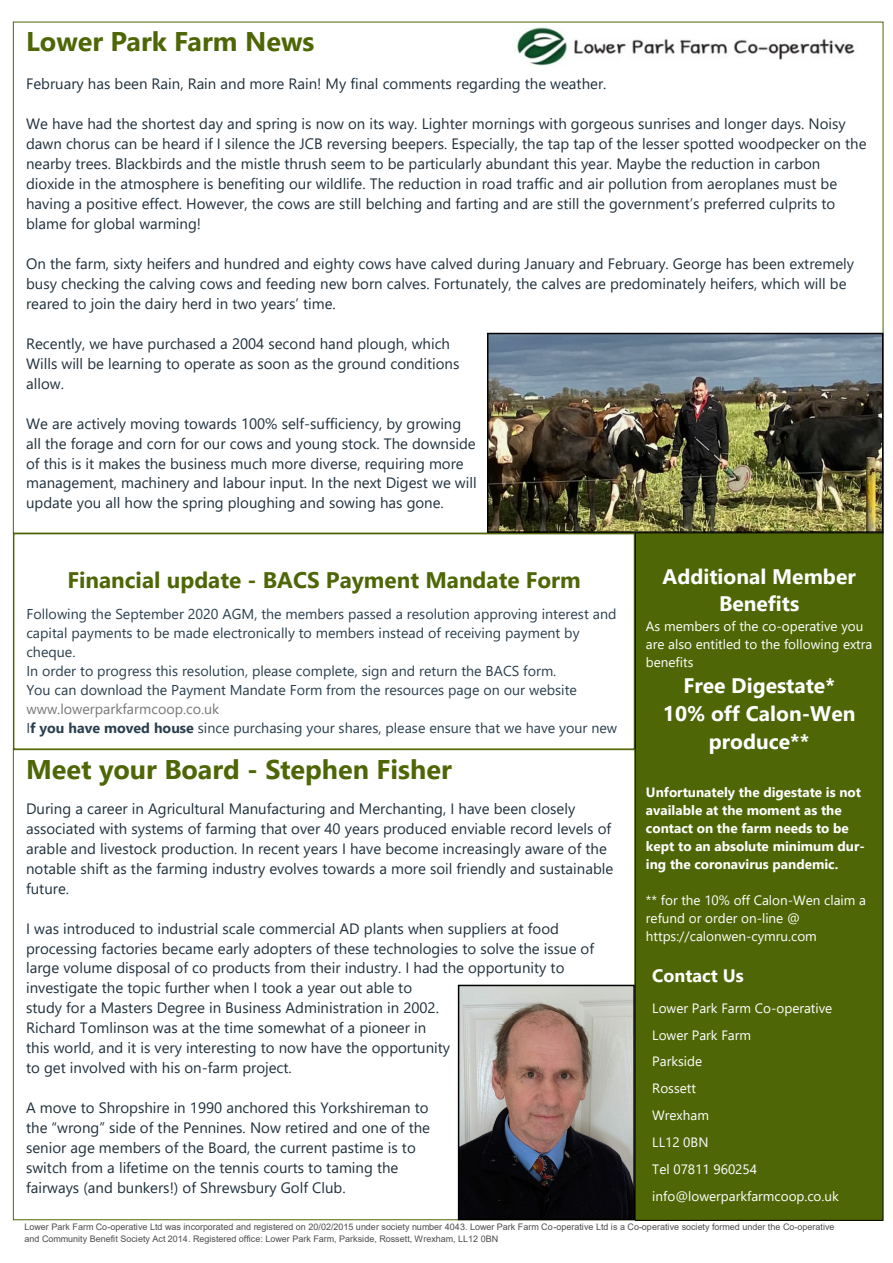
<style>
.page{position:relative;width:893px;height:1263px;background:#fff}
.page>*{position:absolute;margin:0;border:0;box-sizing:border-box;transform-origin:0 0}
.t1{font:700 27px "Segoe UI";color:#4f6606}
.t2{font:700 22.5px "Segoe UI";color:#4f6606}
.t3{font:700 21px/27.9px "Segoe UI";color:#fff;text-align:center}
.t4{font:700 18px "Segoe UI";color:#fff}
.t5{font:15px/20px "Segoe UI";color:#21313d}
.t6{font:14.25px/18.9px "Segoe UI";color:#2a3f4e}
.t7{font:13.5px/27px "Segoe UI";color:#fff}
.t8{font:700 13.5px/18px "Segoe UI";color:#fff}
.t9{font:9px/12.3px "Arial";color:#4d4d4d}
.s1{color:#777}
.s2{font-weight:700}
</style>
<div class="page">
<img style="left:516px;top:27px;width:339px;height:39px">
<div style="left:13px;top:533px;width:622px;height:217px;border:2px solid #4f6606"></div>
<div style="left:635px;top:533px;width:248px;height:687px;background:#4f6606"></div>
<div style="left:635px;top:532px;width:248px;height:689px;border:1px solid #000"></div>
<img style="left:461px;top:988px;width:171px;height:229px">
<div style="left:458px;top:985px;width:177px;height:235px;border:2px solid #000"></div>
<img style="left:490px;top:336px;width:390px;height:194px">
<div style="left:487px;top:333px;width:396px;height:200px;border:2px solid #000"></div>
<h1 class="t1" style="left:26px;top:32px;width:290px">Lower Park Farm News</h1>
<p class="t5" style="left:26px;top:75px;width:582px">February has been Rain, Rain and more Rain! My final comments regarding the weather.</p>
<p class="t5" style="left:26px;top:115px;width:842px">We have had the shortest day and spring is now on its way. Lighter mornings with gorgeous sunrises and longer days. Noisy dawn chorus can be heard if I silence the JCB reversing beepers. Especially, the tap tap of the lesser spotted woodpecker on the nearby trees. Blackbirds and the mistle thrush seem to be particularly abundant this year. Maybe the reduction in carbon dioxide in the atmosphere is benefiting our wildlife. The reduction in road traffic and air pollution from aeroplanes must be having a positive effect. However, the cows are still belching and farting and are still the government’s preferred culprits to blame for global warming!</p>
<p class="t5" style="left:26px;top:255px;width:829px">On the farm, sixty heifers and hundred and eighty cows have calved during January and February. George has been extremely busy checking the calving cows and feeding new born calves. Fortunately, the calves are predominately heifers, which will be reared to join the dairy herd in two years’ time.</p>
<p class="t5" style="left:26px;top:335px;width:435px">Recently, we have purchased a 2004 second hand plough, which<br>Wills will be learning to operate as soon as the ground conditions allow.</p>
<p class="t5" style="left:26px;top:415px;width:452px">We are actively moving towards 100% self-sufficiency, by growing all the forage and corn for our cows and young stock. The downside of this is it makes the business much more diverse, requiring more management, machinery and labour input. In the next Digest we will update you all how the spring ploughing and sowing has gone.</p>
<h2 class="t2" style="left:67px;top:571px;width:515px">Financial update - BACS Payment Mandate Form</h2>
<p class="t6" style="left:26px;top:606px;width:592px">Following the September 2020 AGM, the members passed a resolution approving interest and capital payments to be made electronically to members instead of receiving payment by cheque.<br>In order to progress this resolution, please complete, sign and return the BACS form.<br>You can download the Payment Mandate Form from the resources page on our website</p>
<p class="t6" style="left:26px;top:701px;width:592px"><span class="s1">www.lowerparkfarmcoop.co.uk<br></span>I<span class="s2">f you have moved house</span> since purchasing your shares, please ensure that we have your new</p>
<h1 class="t1" style="left:26px;top:759px;width:427px">Meet your Board - Stephen Fisher</h1>
<p class="t5" style="left:26px;top:800px;width:589px">During a career in Agricultural Manufacturing and Merchanting, I have been closely associated with systems of farming that over 40 years produced enviable record levels of arable and livestock production. In recent years I have become increasingly aware of the notable shift as the farming industry evolves towards a more soil friendly and sustainable future.</p>
<p class="t5" style="left:26px;top:920px;width:569px">I was introduced to industrial scale commercial AD plants when suppliers at food processing factories became early adopters of these technologies to solve the issue of large volume disposal of co products from their industry. I had the opportunity to investigate the topic further when I took a year out able to<br>study for a Masters Degree in Business Administration in 2002.<br>Richard Tomlinson was at the time somewhat of a pioneer in<br>this world, and it is very interesting to now have the opportunity<br>to get involved with his on-farm project.</p>
<p class="t5" style="left:26px;top:1099px;width:405px">A move to Shropshire in 1990 anchored this Yorkshireman to the “wrong” side of the Pennines. Now retired and one of the senior age members of the Board, the current pastime is to switch from a lifetime on the tennis courts to taming the fairways (and bunkers!) of Shrewsbury Golf Club.</p>
<h3 class="t3" style="left:663px;top:564px;width:195px">Additional Member<br>Benefits</h3>
<p class="t7" style="left:646px;top:619px;width:228px;line-height:18px">As members of the co-operative you are also entitled to the following extra benefits</p>
<h3 class="t3" style="left:663px;top:674px;width:194px">Free Digestate*<br>10% off Calon-Wen produce**</h3>
<p class="t8" style="left:646px;top:784px;width:220px">Unfortunately the digestate is not available at the moment as the contact on the farm needs to be kept to an absolute minimum dur&shy;ing the coronavirus pandemic.</p>
<p class="t7" style="left:646px;top:892px;width:222px;line-height:18px">** for the 10% off Calon-Wen claim a refund or order on-line @ https://calonwen-cymru.com</p>
<p class="t4" style="left:652px;top:968px;width:93px">Contact Us</p>
<p class="t7" style="left:652px;top:995px;width:188px">Lower Park Farm Co-operative<br>Lower Park Farm<br>Parkside<br>Rossett<br>Wrexham<br>LL12 0BN<br>Tel 07811 960254 info@lowerparkfarmcoop.co.uk</p>
<p class="t9" style="left:24px;top:1221px;width:812px">Lower Park Farm Co-operative Ltd was incorporated and registered on 20/02/2015 under society number 4043. Lower Park Farm Co-operative Ltd is a Co-operative society formed under the Co-operative and Community Benefit Society Act 2014. Registered office: Lower Park Farm, Parkside, Rossett, Wrexham, LL12 0BN</p>
</div>
